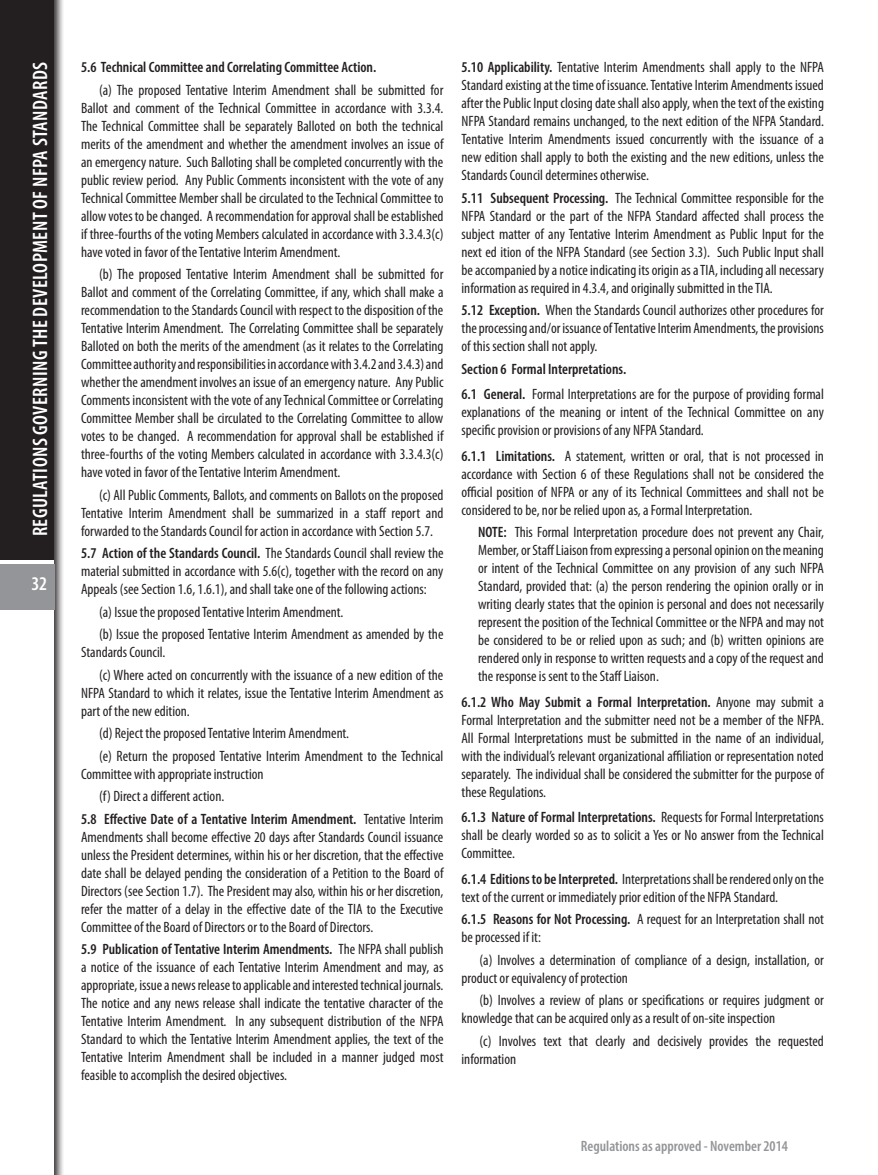
<style>
.page{position:relative;width:878px;height:1175px;background:#fff}
.page>*{position:absolute;margin:0;border:0;box-sizing:border-box;transform-origin:0 0}
.t1{font:600 condensed 27px "Myriad Pro";letter-spacing:.02em;color:#fff}
.t2{font:600 condensed 21px "Myriad Pro";letter-spacing:.02em;color:#fff}
.t3{font:600 condensed 19.5px "Myriad Pro";color:#fff}
.t4{font:condensed 15px/18px "Myriad Pro";color:#231f20;text-align:justify}
.t5{font:600 condensed 15px "Myriad Pro";color:#231f20}
.t6{font:600 condensed 15px "Myriad Pro";color:#939598}
.s1{font-weight:600}
</style>
<div class="page">
<div style="left:0;top:0;width:64px;height:1174px;background:#231f20;opacity:.75"></div>
<div style="left:0;top:0;width:54px;height:1174px;background:#fff"></div>
<div style="left:0;top:0;width:54px;height:559px;background:#231f20"></div>
<div style="left:0;top:564px;width:54px;height:45px;background:#939598"></div>
<p class="t2" style="left:27px;top:536px;width:475px;rotate:-90deg">REGULATIONS GOVERNING THE DEVELOPMENT OF NFPA STANDARDS</p>
<p class="t5" style="left:81px;top:58px;width:297px">5.6 Technical Committee and Correlating Committee Action.</p>
<h2 class="t2" style="left:27px;top:540px;width:475px;rotate:-90deg">REGULATIONS GOVERNING THE DEVELOPMENT OF NFPA STANDARDS</h2>
<p class="t4" style="left:81px;top:80px;width:364px;text-indent:18px">(a) The proposed Tentative Interim Amendment shall be submitted for Ballot and comment of the Technical Committee in accordance with 3.3.4.<br>The Technical Committee shall be separately Balloted on both the technical merits of the amendment and whether the amendment involves an issue of an emergency nature. Such Balloting shall be completed concurrently with the public review period. Any Public Comments inconsistent with the vote of any Technical Committee Member shall be circulated to the Technical Committee to allow votes to be changed. A recommendation for approval shall be established if three-fourths of the voting Members calculated in accordance with 3.3.4.3(c) have voted in favor of the Tentative Interim Amendment.</p>
<p class="t4" style="left:81px;top:265px;width:364px;text-indent:18px">(b) The proposed Tentative Interim Amendment shall be submitted for Ballot and comment of the Correlating Committee, if any, which shall make a recommendation to the Standards Council with respect to the disposition of the Tentative Interim Amendment. The Correlating Committee shall be separately Balloted on both the merits of the amendment (as it relates to the Correlating Committee authority and responsibilities in accordance with 3.4.2 and 3.4.3) and whether the amendment involves an issue of an emergency nature. Any Public Comments inconsistent with the vote of any Technical Committee or Correlating Committee Member shall be circulated to the Correlating Committee to allow votes to be changed. A recommendation for approval shall be established if three-fourths of the voting Members calculated in accordance with 3.3.4.3(c) have voted in favor of the Tentative Interim Amendment.</p>
<p class="t4" style="left:81px;top:485px;width:364px;text-indent:18px">(c) All Public Comments, Ballots, and comments on Ballots on the proposed Tentative Interim Amendment shall be summarized in a staff report and forwarded to the Standards Council for action in accordance with Section 5.7.</p>
<p class="t4" style="left:81px;top:544px;width:364px"><span class="s1">5.7 Action of the Standards Council.</span> The Standards Council shall review the material submitted in accordance with 5.6(c), together with the record on any Appeals (see Section 1.6, 1.6.1), and shall take one of the following actions:</p>
<p class="t4" style="left:99px;top:602px;width:246px">(a) Issue the proposed Tentative Interim Amendment.</p>
<p class="t4" style="left:81px;top:625px;width:364px;text-indent:18px">(b) Issue the proposed Tentative Interim Amendment as amended by the<br>Standards Council.</p>
<p class="t4" style="left:81px;top:665px;width:364px;text-indent:18px">(c) Where acted on concurrently with the issuance of a new edition of the NFPA Standard to which it relates, issue the Tentative Interim Amendment as part of the new edition.</p>
<p class="t4" style="left:99px;top:724px;width:252px">(d) Reject the proposed Tentative Interim Amendment.</p>
<p class="t4" style="left:81px;top:746px;width:364px;text-indent:18px">(e) Return the proposed Tentative Interim Amendment to the Technical<br>Committee with appropriate instruction</p>
<p class="t4" style="left:99px;top:787px;width:127px">(f) Direct a different action.</p>
<p class="t4" style="left:81px;top:809px;width:364px"><span class="s1">5.8 Effective Date of a Tentative Interim Amendment.</span> Tentative Interim Amendments shall become effective 20 days after Standards Council issuance unless the President determines, within his or her discretion, that the effective date shall be delayed pending the consideration of a Petition to the Board of Directors (see Section 1.7). The President may also, within his or her discretion, refer the matter of a delay in the effective date of the TIA to the Executive Committee of the Board of Directors or to the Board of Directors.</p>
<p class="t4" style="left:81px;top:940px;width:364px"><span class="s1">5.9 Publication of Tentative Interim Amendments.</span> The NFPA shall publish a notice of the issuance of each Tentative Interim Amendment and may, as appropriate, issue a news release to applicable and interested technical journals.<br>The notice and any news release shall indicate the tentative character of the Tentative Interim Amendment. In any subsequent distribution of the NFPA Standard to which the Tentative Interim Amendment applies, the text of the Tentative Interim Amendment shall be included in a manner judged most feasible to accomplish the desired objectives.</p>
<h1 class="t1" style="left:22px;top:540px;width:268px;rotate:-90deg">NFPA STANDARDS DIRECTORY</h1>
<h3 class="t3" style="left:31px;top:572px;width:17px">32</h3>
<p class="t4" style="left:461px;top:58px;width:364px"><span class="s1">5.10 Applicability.</span> Tentative Interim Amendments shall apply to the NFPA Standard existing at the time of issuance. Tentative Interim Amendments issued after the Public Input closing date shall also apply, when the text of the existing NFPA Standard remains unchanged, to the next edition of the NFPA Standard.<br>Tentative Interim Amendments issued concurrently with the issuance of a new edition shall apply to both the existing and the new editions, unless the Standards Council determines otherwise.</p>
<p class="t4" style="left:461px;top:188px;width:364px"><span class="s1">5.11 Subsequent Processing.</span> The Technical Committee responsible for the NFPA Standard or the part of the NFPA Standard affected shall process the subject matter of any Tentative Interim Amendment as Public Input for the next ed ition of the NFPA Standard (see Section 3.3). Such Public Input shall be accompanied by a notice indicating its origin as a TIA, including all necessary information as required in 4.3.4, and originally submitted in the TIA.</p>
<p class="t4" style="left:461px;top:301px;width:364px"><span class="s1">5.12 Exception.</span> When the Standards Council authorizes other procedures for the processing and/or issuance of Tentative Interim Amendments, the provisions of this section shall not apply.</p>
<p class="t5" style="left:461px;top:359px;width:166px">Section 6 Formal Interpretations.</p>
<p class="t4" style="left:461px;top:385px;width:364px"><span class="s1">6.1 General.</span> Formal Interpretations are for the purpose of providing formal explanations of the meaning or intent of the Technical Committee on any specific provision or provisions of any NFPA Standard.</p>
<p class="t4" style="left:461px;top:446px;width:364px"><span class="s1">6.1.1 Limitations.</span> A statement, written or oral, that is not processed in accordance with Section 6 of these Regulations shall not be considered the official position of NFPA or any of its Technical Committees and shall not be considered to be, nor be relied upon as, a Formal Interpretation.</p>
<p class="t4" style="left:478px;top:523px;width:347px"><span class="s1">NOTE:</span> This Formal Interpretation procedure does not prevent any Chair, Member, or Staff Liaison from expressing a personal opinion on the meaning or intent of the Technical Committee on any provision of any such NFPA Standard, provided that: (a) the person rendering the opinion orally or in writing clearly states that the opinion is personal and does not necessarily represent the position of the Technical Committee or the NFPA and may not be considered to be or relied upon as such; and (b) written opinions are rendered only in response to written requests and a copy of the request and the response is sent to the Staff Liaison.</p>
<p class="t4" style="left:461px;top:692px;width:364px"><span class="s1">6.1.2 Who May Submit a Formal Interpretation.</span> Anyone may submit a Formal Interpretation and the submitter need not be a member of the NFPA.<br>All Formal Interpretations must be submitted in the name of an individual, with the individual’s relevant organizational affiliation or representation noted separately. The individual shall be considered the submitter for the purpose of these Regulations.</p>
<p class="t4" style="left:461px;top:808px;width:364px"><span class="s1">6.1.3 Nature of Formal Interpretations.</span> Requests for Formal Interpretations shall be clearly worded so as to solicit a Yes or No answer from the Technical Committee.</p>
<p class="t4" style="left:461px;top:869px;width:364px"><span class="s1">6.1.4 Editions to be Interpreted.</span> Interpretations shall be rendered only on the text of the current or immediately prior edition of the NFPA Standard.</p>
<p class="t4" style="left:461px;top:910px;width:364px"><span class="s1">6.1.5 Reasons for Not Processing.</span> A request for an Interpretation shall not be processed if it:</p>
<p class="t4" style="left:461px;top:950px;width:364px;text-indent:18px">(a) Involves a determination of compliance of a design, installation, or product or equivalency of protection</p>
<p class="t4" style="left:461px;top:991px;width:364px;text-indent:18px">(b) Involves a review of plans or specifications or requires judgment or knowledge that can be acquired only as a result of on-site inspection</p>
<p class="t4" style="left:461px;top:1031px;width:364px;text-indent:18px">(c) Involves text that clearly and decisively provides the requested information</p>
<p class="t6" style="left:580px;top:1136px;width:209px">Regulations as approved - November 2014</p>
</div>
